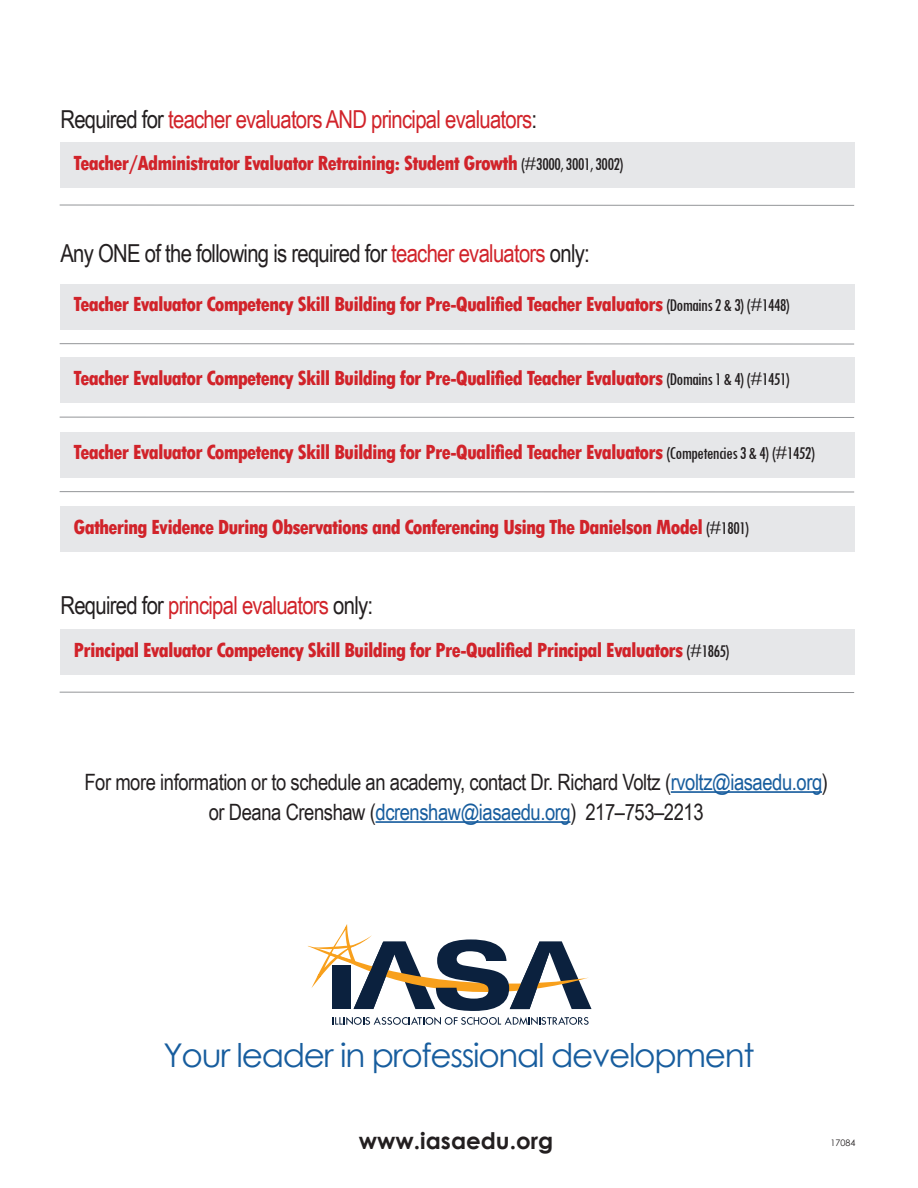
<style>
.page{position:relative;width:918px;height:1188px;background:#fff}
.page>*{position:absolute;margin:0;border:0;box-sizing:border-box;transform-origin:0 0}
.t1{font:32.7px "Century Gothic";letter-spacing:-.04em;color:#175d9e}
.t2{font:24.75px "Arial Narrow";letter-spacing:-.03em;color:#d1232a}
.t3{font:24.75px "Arial Narrow";letter-spacing:-.03em;color:#231f20}
.t4{font:700 22.95px "Century Gothic";color:#231f20}
.t5{font:22.5px/30px "Arial Narrow";letter-spacing:-.02em;color:#231f20;text-align:center}
.t6{font:800 condensed 21.45px "Tw Cen";letter-spacing:-.04em;color:#d1232a}
.t7{font:9px "Century Gothic";color:#231f20}
.s1{color:#231f20}
.s2{font-weight:400;font-size:18.6px;color:#231f20}
.s3{color:#d1232a}
.s4{color:#175d9e}
</style>
<div class="page">
<div style="left:60px;top:143px;width:795px;height:45px;background:#e6e7e9"></div>
<svg style="left:308px;top:924px;width:284px;height:101px"></svg>
<hr style="left:60px;top:205px;width:794px;height:1px;background:#939598">
<div style="left:60px;top:629px;width:795px;height:46px;background:#e6e7e9"></div>
<hr style="left:60px;top:692px;width:794px;height:1px;background:#939598">
<div style="left:60px;top:284px;width:795px;height:46px;background:#e6e7e9"></div>
<div style="left:60px;top:432px;width:795px;height:46px;background:#e6e7e9"></div>
<div style="left:60px;top:357px;width:795px;height:46px;background:#e6e7e9"></div>
<div style="left:60px;top:507px;width:795px;height:45px;background:#e6e7e9"></div>
<hr style="left:60px;top:343px;width:794px;height:1px;background:#939598">
<hr style="left:60px;top:491px;width:794px;height:1px;background:#939598">
<hr style="left:60px;top:417px;width:794px;height:1px;background:#939598">
<hr style="left:671px;top:791px;width:151px;height:2px;background:#175d9e">
<hr style="left:376px;top:821px;width:194px;height:2px;background:#175d9e">
<p class="t2" style="left:60px;top:101px;width:478px"><span class="s1">Required for</span> teacher evaluators AND principal evaluators<span class="s1">:</span></p>
<p class="t6" style="left:74px;top:150px;width:551px">Teacher/Administrator Evaluator Retraining: Student Growth <span class="s2">(#3000, 3001, 3002)</span></p>
<p class="t3" style="left:60px;top:235px;width:531px">Any ONE of the following is required for <span class="s3">teacher evaluators</span> only:</p>
<p class="t6" style="left:74px;top:292px;width:717px">Teacher Evaluator Competency Skill Building for Pre-Qualified Teacher Evaluators <span class="s2">(Domains 2 &amp; 3) (#1448)</span></p>
<p class="t6" style="left:74px;top:365px;width:717px">Teacher Evaluator Competency Skill Building for Pre-Qualified Teacher Evaluators <span class="s2">(Domains 1 &amp; 4) (#1451)</span></p>
<p class="t6" style="left:74px;top:440px;width:742px">Teacher Evaluator Competency Skill Building for Pre-Qualified Teacher Evaluators <span class="s2">(Competencies 3 &amp; 4) (#1452)</span></p>
<p class="t6" style="left:74px;top:514px;width:677px">Gathering Evidence During Observations and Conferencing Using The Danielson Model <span class="s2">(#1801)</span></p>
<p class="t2" style="left:60px;top:587px;width:314px"><span class="s1">Required for</span> principal evaluators <span class="s1">only:</span></p>
<p class="t6" style="left:74px;top:637px;width:657px">Principal Evaluator Competency Skill Building for Pre-Qualified Principal Evaluators <span class="s2">(#1865)</span></p>
<p class="t5" style="left:84px;top:766px;width:745px">For more information or to schedule an academy, contact Dr. Richard Voltz (<span class="s4">rvoltz@iasaedu.org</span>) or Deana Crenshaw (<span class="s4">dcrenshaw@iasaedu.org</span>) 217–753–2213</p>
<h1 class="t1" style="left:164px;top:1032px;width:592px">Your leader in professional development</h1>
<p class="t4" style="left:359px;top:1123px;width:196px">www.iasaedu.org</p>
<p class="t7" style="left:831px;top:1137px;width:26px">17084</p>
</div>
